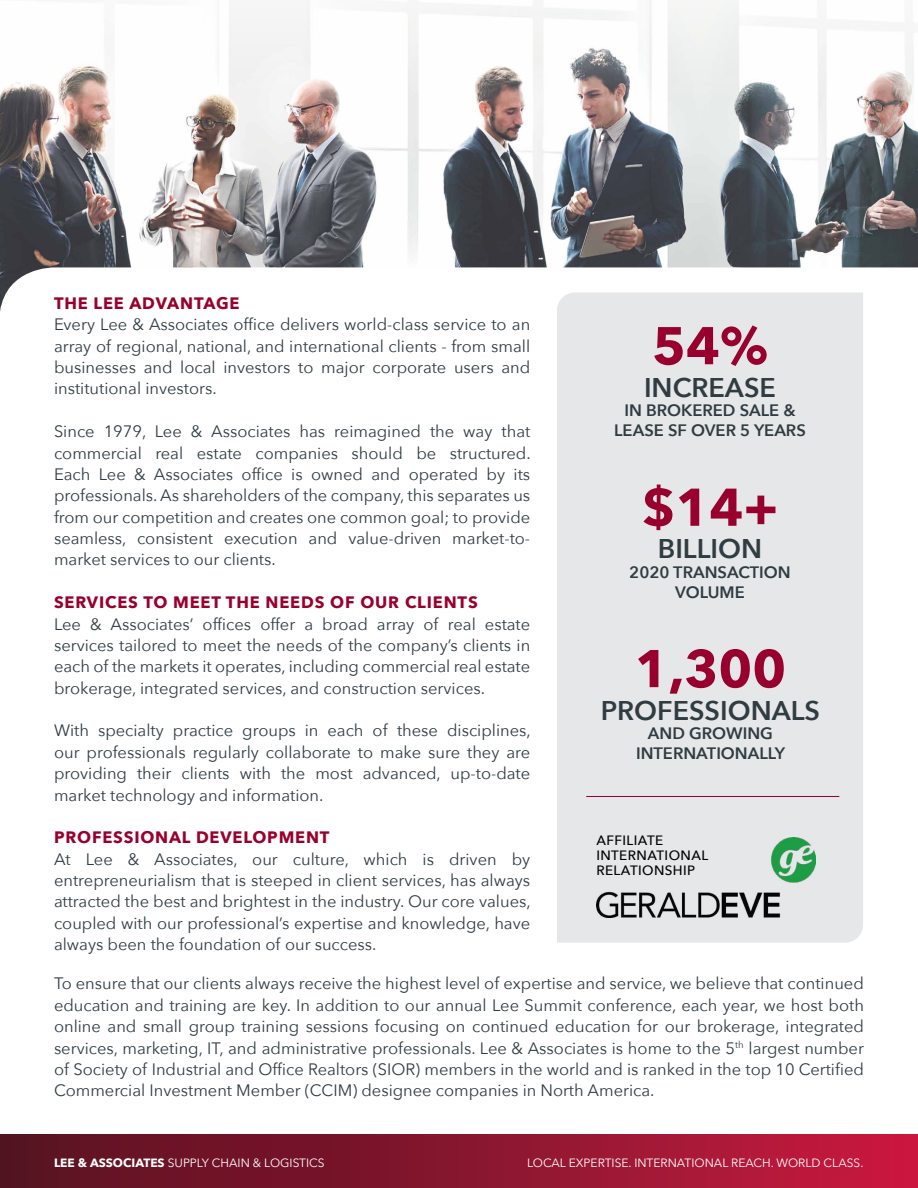
<style>
.page{position:relative;width:918px;height:1188px;background:#fff}
.page>*{position:absolute;margin:0;border:0;box-sizing:border-box;transform-origin:0 0}
.t1{font:700 52.5px "Avenir Next";color:#98002e}
.t2{font:600 27px "Avenir Next";color:#303c42}
.t3{font:16.5px/21.3px "Avenir Next";color:#303c42;text-align:justify}
.t4{font:600 16.5px/19.8px "Avenir Next";color:#303c42;text-align:center}
.t5{font:700 16.5px "Avenir Next";letter-spacing:.05em;color:#98002e}
.t6{font:500 13.5px/15px "Avenir Next";letter-spacing:.03em;color:#000}
.t7{font:12px "Avenir Next";color:#fff}
.s1{font-weight:700}
</style>
<div class="page">
<div style="left:0;top:1134px;width:918px;height:54px;background:linear-gradient(to right,#511220,#c6193f)"></div>
<div style="left:557px;top:312px;width:306px;height:631px;background:#e6e7e8"></div>
<img style="left:596px;top:838px;width:220px;height:80px">
<hr style="left:586px;top:796px;width:253px;height:1px;background:#98002e">
<img style="left:0;top:0;width:918px;height:312px">
<p class="t5" style="left:54px;top:289px;width:187px">THE LEE ADVANTAGE</p>
<p class="t3" style="left:54px;top:313px;width:478px">Every Lee &amp; Associates office delivers world-class service to an array of regional, national, and international clients - from small businesses and local investors to major corporate users and institutional investors.</p>
<p class="t3" style="left:54px;top:420px;width:478px">Since 1979, Lee &amp; Associates has reimagined the way that commercial real estate companies should be structured.<br>Each Lee &amp; Associates office is owned and operated by its professionals. As shareholders of the company, this separates us from our competition and creates one common goal; to provide seamless, consistent execution and value-driven market-to&shy;market services to our clients.</p>
<p class="t5" style="left:54px;top:588px;width:425px">SERVICES TO MEET THE NEEDS OF OUR CLIENTS</p>
<p class="t3" style="left:54px;top:612px;width:478px">Lee &amp; Associates’ offices offer a broad array of real estate services tailored to meet the needs of the company’s clients in each of the markets it operates, including commercial real estate brokerage, integrated services, and construction services.</p>
<p class="t3" style="left:54px;top:719px;width:478px">With specialty practice groups in each of these disciplines, our professionals regularly collaborate to make sure they are providing their clients with the most advanced, up-to-date market technology and information.</p>
<p class="t5" style="left:54px;top:823px;width:277px">PROFESSIONAL DEVELOPMENT</p>
<p class="t3" style="left:54px;top:848px;width:478px">At Lee &amp; Associates, our culture, which is driven by entrepreneurialism that is steeped in client services, has always attracted the best and brightest in the industry. Our core values, coupled with our professional’s expertise and knowledge, have always been the foundation of our success.</p>
<p class="t3" style="left:54px;top:972px;width:812px">To ensure that our clients always receive the highest level of expertise and service, we believe that continued education and training are key. In addition to our annual Lee Summit conference, each year, we host both online and small group training sessions focusing on continued education for our brokerage, integrated services, marketing, IT, and administrative professionals. Lee &amp; Associates is home to the 5<sup>th</sup> largest number of Society of Industrial and Office Realtors (SIOR) members in the world and is ranked in the top 10 Certified Commercial Investment Member (CCIM) designee companies in North America.</p>
<h1 class="t1" style="left:652px;top:300px;width:117px">54%</h1>
<h2 class="t2" style="left:644px;top:364px;width:133px">INCREASE</h2>
<p class="t4" style="left:614px;top:400px;width:193px">IN BROKERED SALE &amp;<br>LEASE SF OVER 5 YEARS</p>
<h1 class="t1" style="left:642px;top:462px;width:138px">$14+</h1>
<h2 class="t2" style="left:658px;top:526px;width:106px">BILLION</h2>
<p class="t4" style="left:629px;top:562px;width:163px">2020 TRANSACTION<br>VOLUME</p>
<h1 class="t1" style="left:635px;top:623px;width:153px">1,300</h1>
<h2 class="t2" style="left:601px;top:687px;width:221px">PROFESSIONALS</h2>
<p class="t4" style="left:636px;top:723px;width:151px">AND GROWING<br>INTERNATIONALLY</p>
<p class="t6" style="left:596px;top:833px;width:113px">AFFILIATE<br>INTERNATIONAL<br>RELATIONSHIP</p>
<p class="t7" style="left:54px;top:1153px;width:272px"><span class="s1">LEE &amp; ASSOCIATES</span> SUPPLY CHAIN &amp; LOGISTICS</p>
<p class="t7" style="left:527px;top:1153px;width:338px">LOCAL EXPERTISE. INTERNATIONAL REACH. WORLD CLASS.</p>
</div>
